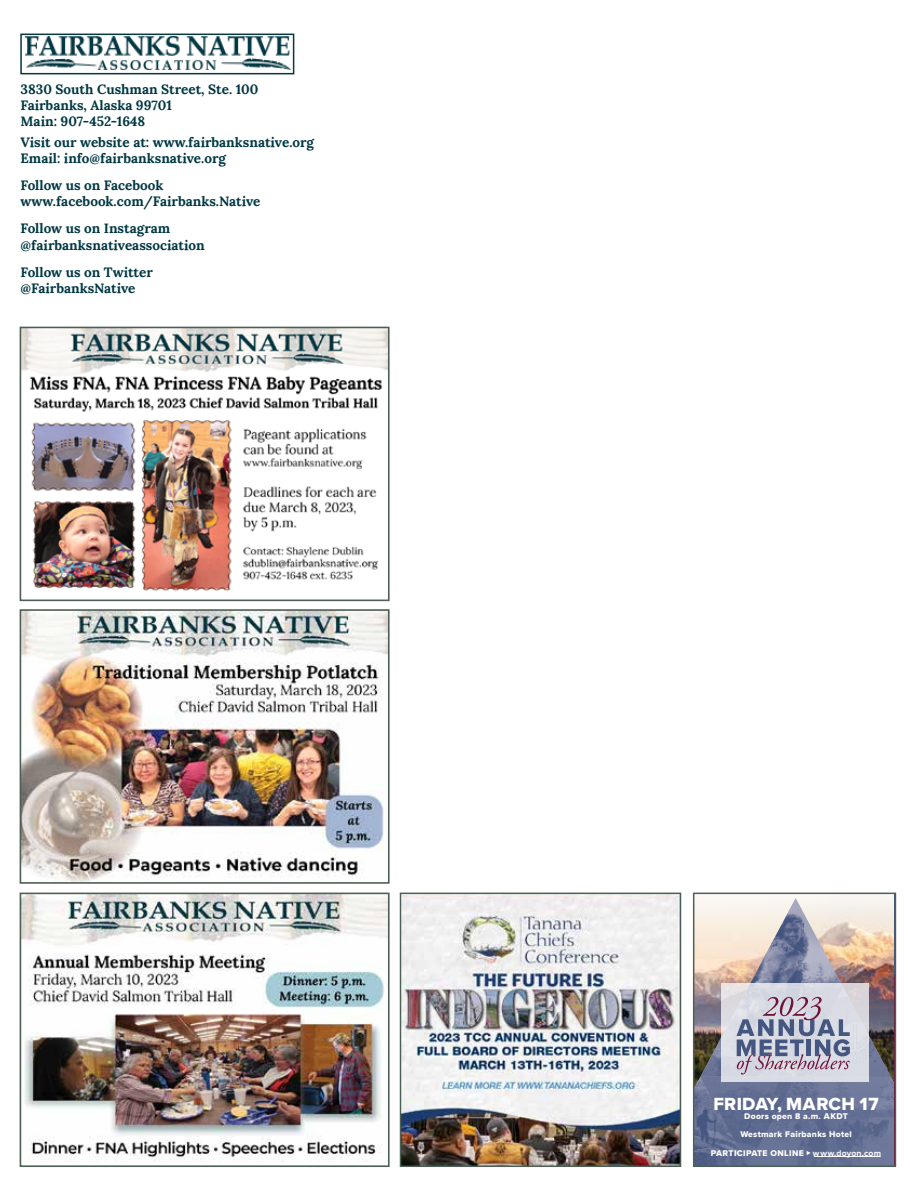
<style>
.page{position:relative;width:918px;height:1188px;background:#fff}
.page>*{position:absolute;margin:0;border:0;box-sizing:border-box;transform-origin:0 0}
.t1{font:18.3px "Proxima Nova Extrabld";letter-spacing:.015em;color:#fff}
.t2{font:700 13.5px/16.2px "Lora";color:#003843}
.t3{font:8.7px/18.3px "Proxima Nova Extrabld";letter-spacing:.03em;color:#fff;text-align:center}
.s1{font-family:"Proxima Nova";font-weight:700}
</style>
<div class="page">
<img style="left:25px;top:37px;width:265px;height:33px">
<div style="left:20px;top:34px;width:274px;height:40px;border:2px solid #073540"></div>
<img style="left:696px;top:896px;width:197px;height:268px">
<div style="left:693px;top:893px;width:203px;height:274px;border:2px solid #4e5f55"></div>
<img style="left:403px;top:896px;width:275px;height:268px">
<div style="left:400px;top:893px;width:281px;height:274px;border:2px solid #4e5f55"></div>
<img style="left:23px;top:896px;width:364px;height:266px">
<div style="left:20px;top:893px;width:370px;height:274px;border:2px solid #4e5f55"></div>
<img style="left:23px;top:330px;width:364px;height:262px">
<div style="left:20px;top:327px;width:370px;height:274px;border:2px solid #4e5f55"></div>
<img style="left:23px;top:612px;width:364px;height:269px">
<div style="left:20px;top:609px;width:370px;height:275px;border:2px solid #4e5f55"></div>
<p class="t2" style="left:21px;top:80px;width:239px">3830 South Cushman Street, Ste. 100<br>Fairbanks, Alaska 99701<br>Main: 907-452-1648</p>
<p class="t2" style="left:21px;top:133px;width:295px">Visit our website at: www.fairbanksnative.org<br>Email: info@fairbanksnative.org</p>
<p class="t2" style="left:21px;top:176px;width:241px">Follow us on Facebook www.facebook.com/Fairbanks.Native</p>
<p class="t2" style="left:21px;top:219px;width:186px">Follow us on Instagram @fairbanksnativeassociation</p>
<p class="t2" style="left:21px;top:262px;width:134px">Follow us on Twitter @FairbanksNative</p>
<h1 class="t1" style="left:713px;top:1090px;width:167px">FRIDAY, MARCH 17</h1>
<p class="t3" style="left:711px;top:1107px;width:172px">Doors open 8 a.m. AKDT<br>Westmark Fairbanks Hotel<br>PARTICIPATE ONLINE <span class="s1">www.doyon.com</span></p>
</div>
